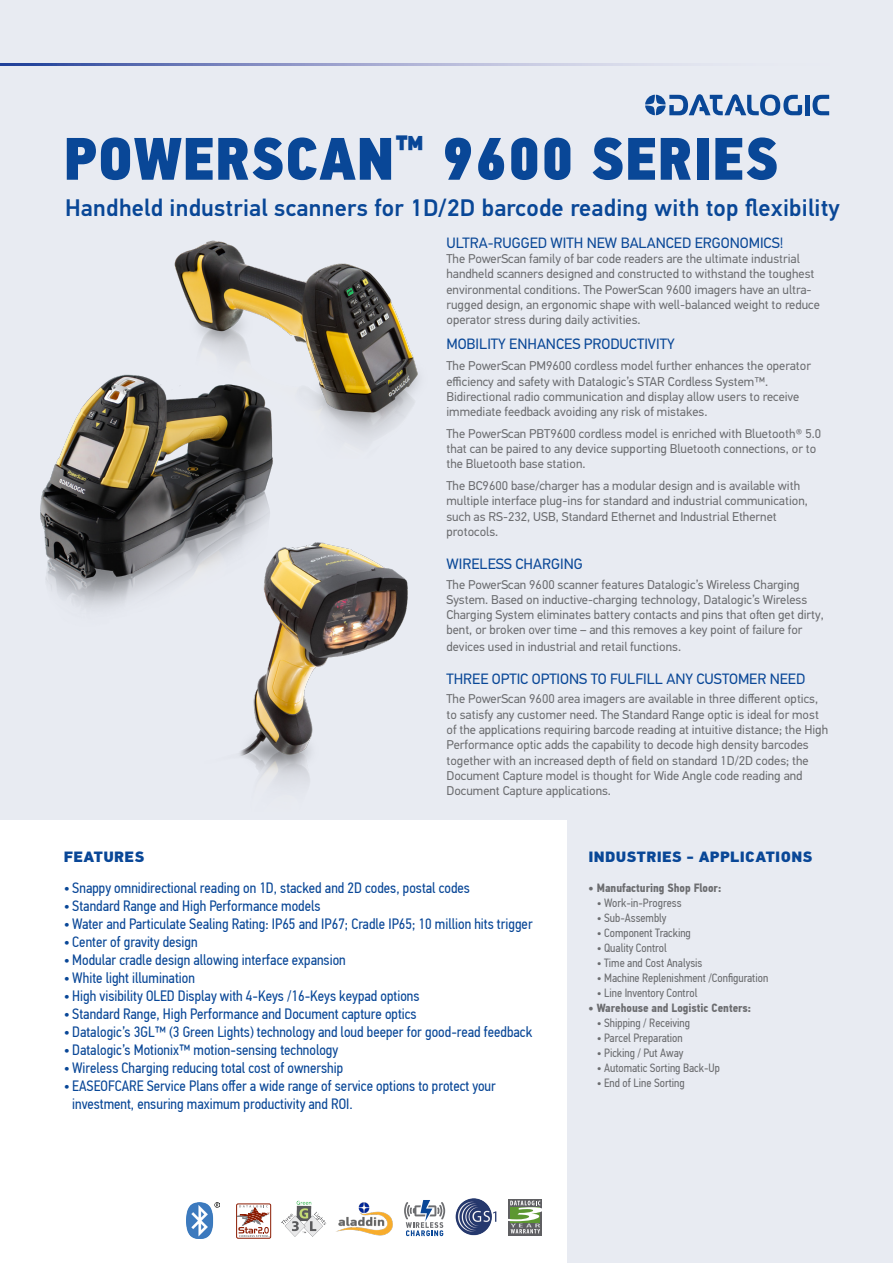
<style>
.page{position:relative;width:893px;height:1263px;background:#fff}
.page>*{position:absolute;margin:0;border:0;box-sizing:border-box;transform-origin:0 0}
.t1{font:60px "PF Din Text Cond Pro X Black";letter-spacing:.01em;color:#094797}
.t2{font:500 24px "PF Din Text Pro";letter-spacing:.01em;color:#094797}
.t3{font:15px/18px "PF Din Text Cond Pro";color:#094797}
.t4{font:15px "PF Din Text Pro";color:#094797}
.t5{font:900 15px "PF Din Text Pro";letter-spacing:.02em;color:#094797}
.t6{font:12.75px/15.3px "PF Din Text Pro";color:#6c6d70}
.Punto_elenco_grigio_8{font:12px "PF Din Text Cond Pro";color:#6c6d70}
.Punto_elenco_grigio_8-2{font:700 12px "PF Din Text Cond Pro";color:#6c6d70}
</style>
<div class="page">
<div style="left:0;top:0;width:892px;height:1263px;background:#e8ebf2"></div>
<svg style="left:0;top:64px;width:893px;height:1px"></svg>
<div style="left:0;top:820px;width:567px;height:442px;background:#fff"></div>
<div style="left:805px;top:95px;width:5px;height:20px;background:#094797"></div>
<svg style="left:812px;top:95px;width:17px;height:20px"></svg>
<svg style="left:645px;top:94px;width:157px;height:22px"></svg>
<img style="left:187px;top:1203px;width:33px;height:35px">
<img style="left:455px;top:1198px;width:42px;height:38px">
<svg style="left:509px;top:1199px;width:33px;height:36px"></svg>
<svg style="left:508px;top:1200px;width:34px;height:33px"></svg>
<img style="left:336px;top:1202px;width:57px;height:34px">
<img style="left:281px;top:1201px;width:46px;height:36px">
<div style="left:236px;top:1203px;width:35px;height:35px;border:1px solid #8b1b02;border-radius:2px"></div>
<svg style="left:236px;top:1205px;width:34px;height:32px"></svg>
<svg style="left:404px;top:1200px;width:41px;height:36px"></svg>
<img style="left:40px;top:374px;width:233px;height:235px">
<img style="left:148px;top:240px;width:271px;height:218px">
<img style="left:205px;top:525px;width:203px;height:258px">
<p class="t1" style="left:64px;top:121px;width:716px">POWERSCAN<sup>™</sup> 9600 SERIES</p>
<p class="t2" style="left:65px;top:193px;width:776px">Handheld industrial scanners for 1D/2D barcode reading with top flexibility</p>
<p class="t4" style="left:446px;top:234px;width:339px">ULTRA-RUGGED WITH NEW BALANCED ERGONOMICS!</p>
<p class="t6" style="left:446px;top:251px;width:375px">The PowerScan family of bar code readers are the ultimate industrial handheld scanners designed and constructed to withstand the toughest environmental conditions. The PowerScan 9600 imagers have an ultra&shy;rugged design, an ergonomic shape with well-balanced weight to reduce operator stress during daily activities.</p>
<p class="t4" style="left:446px;top:335px;width:230px">MOBILITY ENHANCES PRODUCTIVITY</p>
<p class="t6" style="left:446px;top:358px;width:366px">The PowerScan PM9600 cordless model further enhances the operator efficiency and safety with Datalogic’s STAR Cordless System™.<br>Bidirectional radio communication and display allow users to receive immediate feedback avoiding any risk of mistakes.</p>
<p class="t6" style="left:446px;top:426px;width:376px">The PowerScan PBT9600 cordless model is enriched with Bluetooth® 5.0 that can be paired to any device supporting Bluetooth connections, or to the Bluetooth base station.</p>
<p class="t6" style="left:446px;top:478px;width:363px">The BC9600 base/charger has a modular design and is available with multiple interface plug-ins for standard and industrial communication, such as RS-232, USB, Standard Ethernet and Industrial Ethernet protocols.</p>
<p class="t4" style="left:446px;top:555px;width:138px">WIRELESS CHARGING</p>
<p class="t6" style="left:446px;top:577px;width:379px">The PowerScan 9600 scanner features Datalogic’s Wireless Charging System. Based on inductive-charging technology, Datalogic’s Wireless Charging System eliminates battery contacts and pins that often get dirty, bent, or broken over time – and this removes a key point of failure for</p>
<p class="t6" style="left:446px;top:639px;width:236px">devices used in industrial and retail functions.</p>
<p class="t4" style="left:446px;top:670px;width:360px">THREE OPTIC OPTIONS TO FULFILL ANY CUSTOMER NEED</p>
<p class="t6" style="left:446px;top:691px;width:383px">The PowerScan 9600 area imagers are available in three different optics, to satisfy any customer need. The Standard Range optic is ideal for most of the applications requiring barcode reading at intuitive distance; the High Performance optic adds the capability to decode high density barcodes together with an increased depth of field on standard 1D/2D codes; the Document Capture model is thought for Wide Angle code reading and Document Capture applications.</p>
<p class="t5" style="left:64px;top:847px;width:82px">FEATURES</p>
<p class="t3" style="left:64px;top:879px;width:408px">• Snappy omnidirectional reading on 1D, stacked and 2D codes, postal codes</p>
<p class="t3" style="left:64px;top:897px;width:258px">• Standard Range and High Performance models</p>
<p class="t3" style="left:64px;top:915px;width:470px">• Water and Particulate Sealing Rating: IP65 and IP67; Cradle IP65; 10 million hits trigger</p>
<p class="t3" style="left:64px;top:933px;width:135px">• Center of gravity design</p>
<p class="t3" style="left:64px;top:951px;width:283px">• Modular cradle design allowing interface expansion</p>
<p class="t3" style="left:64px;top:969px;width:133px">• White light illumination</p>
<p class="t3" style="left:64px;top:987px;width:357px">• High visibility OLED Display with 4-Keys /16-Keys keypad options</p>
<p class="t3" style="left:64px;top:1005px;width:354px">• Standard Range, High Performance and Document capture optics</p>
<p class="t3" style="left:64px;top:1023px;width:470px">• Datalogic’s 3GL™ (3 Green Lights) technology and loud beeper for good-read feedback</p>
<p class="t3" style="left:64px;top:1041px;width:276px">• Datalogic’s Motionix™ motion-sensing technology</p>
<p class="t3" style="left:64px;top:1059px;width:281px">• Wireless Charging reducing total cost of ownership</p>
<p class="t3" style="left:72px;top:1077px;width:425px;text-indent:-9px">• EASEOFCARE Service Plans offer a wide range of service options to protect your investment, ensuring maximum productivity and ROI.</p>
<p class="t5" style="left:588px;top:847px;width:226px">INDUSTRIES - APPLICATIONS</p>
<p class="Punto_elenco_grigio_8-2" style="left:588px;top:880px;width:134px">• Manufacturing Shop Floor:</p>
<p class="Punto_elenco_grigio_8" style="left:597px;top:895px;width:86px">• Work-in-Progress</p>
<p class="Punto_elenco_grigio_8" style="left:597px;top:910px;width:71px">• Sub-Assembly</p>
<p class="Punto_elenco_grigio_8" style="left:597px;top:925px;width:96px">• Component Tracking</p>
<p class="Punto_elenco_grigio_8" style="left:597px;top:940px;width:72px">• Quality Control</p>
<p class="Punto_elenco_grigio_8" style="left:597px;top:955px;width:107px">• Time and Cost Analysis</p>
<p class="Punto_elenco_grigio_8" style="left:597px;top:970px;width:173px">• Machine Replenishment /Configuration</p>
<p class="Punto_elenco_grigio_8" style="left:597px;top:985px;width:102px">• Line Inventory Control</p>
<p class="Punto_elenco_grigio_8-2" style="left:588px;top:1000px;width:164px">• Warehouse and Logistic Centers:</p>
<p class="Punto_elenco_grigio_8" style="left:597px;top:1015px;width:95px">• Shipping / Receiving</p>
<p class="Punto_elenco_grigio_8" style="left:597px;top:1030px;width:88px">• Parcel Preparation</p>
<p class="Punto_elenco_grigio_8" style="left:597px;top:1045px;width:88px">• Picking / Put Away</p>
<p class="Punto_elenco_grigio_8" style="left:597px;top:1060px;width:125px">• Automatic Sorting Back-Up</p>
<p class="Punto_elenco_grigio_8" style="left:597px;top:1075px;width:89px">• End of Line Sorting</p>
</div>
